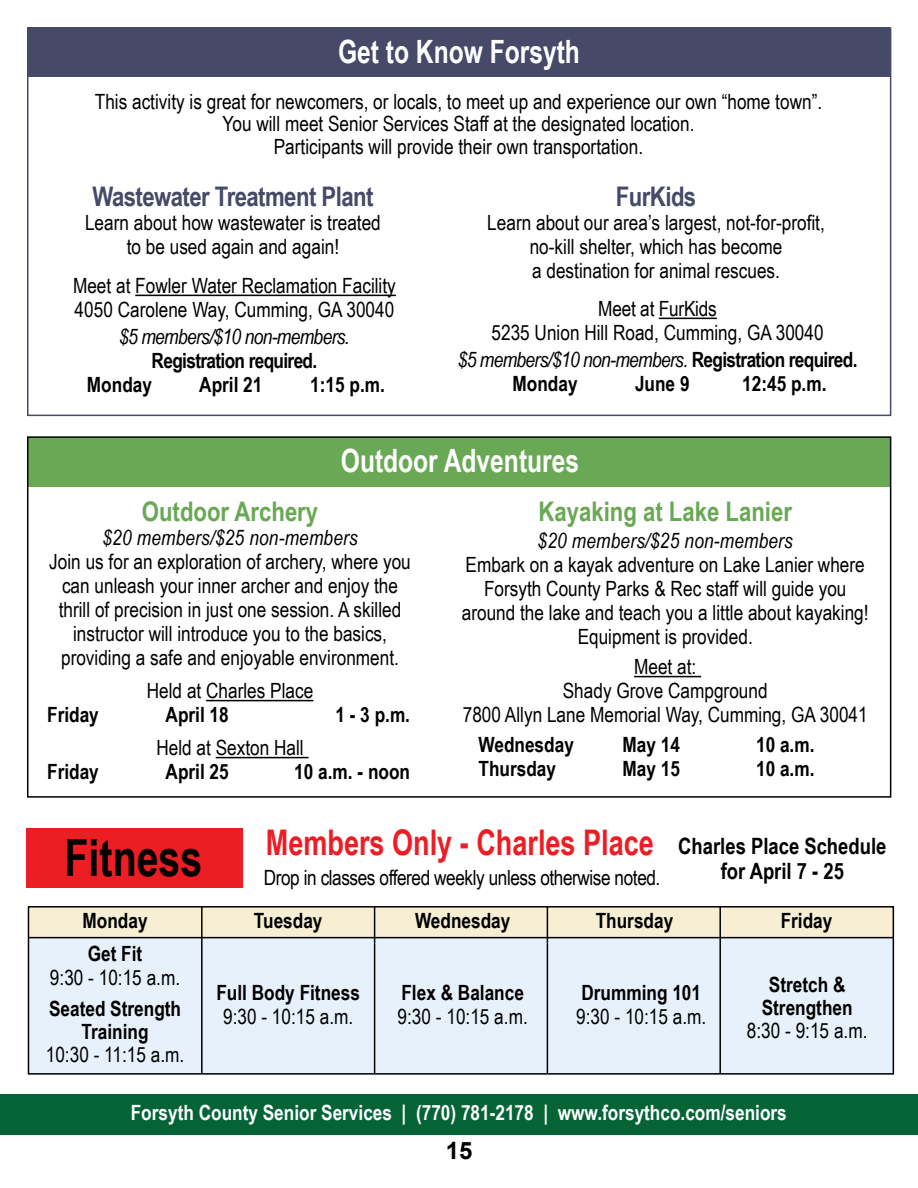
<style>
.page{position:relative;width:918px;height:1188px;background:#fff}
.page>*{position:absolute;margin:0;border:0;box-sizing:border-box;transform-origin:0 0}
.t1{font:700 51.3px "Arial Narrow";color:#000;scale:.93 1}
.t2{font:700 35.25px "Arial Narrow";color:#ed1d24;scale:.93 1}
.t3{font:700 32.1px "Arial Narrow";color:#fff;scale:.93 1}
.t4{font:700 27px "Arial Narrow";color:#69a854}
.t5{font:700 27px "Arial Narrow";letter-spacing:-.02em;color:#464967}
.t6{font:700 24px "Arial";color:#000}
.t7{font:700 22.5px/25.5px "Arial Narrow";color:#000;text-align:center}
.t8{font:21px/24px "Arial Narrow";color:#000;text-align:center}
.t9{font:700 21px/23.2px "Arial Narrow";color:#000;text-align:center}
.t10{font:700 21px "Arial Narrow";color:#fff}
.t11{font:italic 21px "Arial Narrow";letter-spacing:.01em;color:#000}
.t12{font:21px "Arial Narrow";letter-spacing:-.02em;color:#000}
.t13{font:700 21px/24px "Arial Narrow";letter-spacing:-.03em;color:#000}
.t14{font:italic 21px "Arial Narrow";letter-spacing:-.03em;color:#000}
.s1{font-weight:400;font-style:italic}
</style>
<div class="page">
<div style="left:0;top:1094px;width:918px;height:40px;background:#056436"></div>
<div style="left:28px;top:437px;width:862px;height:49px;background:#69a854"></div>
<div style="left:27px;top:436px;width:864px;height:362px;border:2px solid #000"></div>
<hr style="left:206px;top:700px;width:107px;height:1px;background:#000">
<hr style="left:216px;top:757px;width:93px;height:1px;background:#000">
<hr style="left:634px;top:676px;width:67px;height:1px;background:#000">
<hr style="left:135px;top:295px;width:261px;height:1px;background:#000">
<hr style="left:659px;top:318px;width:58px;height:1px;background:#000">
<div style="left:27px;top:829px;width:216px;height:59px;background:#ed1d24"></div>
<div style="left:30px;top:938px;width:864px;height:137px;background:#e7f1fb"></div>
<div style="left:30px;top:907px;width:863px;height:31px;background:#f7eed4"></div>
<hr style="left:201px;top:906px;width:2px;height:168px;background:#000">
<hr style="left:374px;top:906px;width:1px;height:168px;background:#000">
<hr style="left:547px;top:906px;width:1px;height:168px;background:#000">
<hr style="left:719px;top:906px;width:2px;height:168px;background:#000">
<hr style="left:29px;top:937px;width:865px;height:1px;background:#000">
<div style="left:28px;top:906px;width:866px;height:169px;border:2px solid #000"></div>
<div style="left:28px;top:27px;width:862px;height:50px;background:#464967"></div>
<h3 class="t3" style="left:338px;top:28px;width:262px">Get to Know Forsyth</h3>
<p class="t8" style="left:95px;top:89px;width:729px;line-height:22.5px">This activity is great for newcomers, or locals, to meet up and experience our own “home town”.<br>You will meet Senior Services Staff at the designated location.<br>Participants will provide their own transportation.</p>
<p class="t5" style="left:92px;top:176px;width:282px">Wastewater Treatment Plant</p>
<p class="t8" style="left:85px;top:210px;width:297px">Learn about how wastewater is treated to be used again and again!</p>
<p class="t8" style="left:73px;top:273px;width:324px;text-align:left">Meet at Fowler Water Reclamation Facility<br>4050 Carolene Way, Cumming, GA 30040</p>
<p class="t14" style="left:119px;top:322px;width:232px">$5 members/$10 non-members.</p>
<p class="t13" style="left:87px;top:348px;width:232px;text-indent:65px">Registration required.<br>Monday</p>
<p class="t5" style="left:616px;top:176px;width:82px">FurKids</p>
<p class="t8" style="left:487px;top:210px;width:339px">Learn about our area’s largest, not-for-profit, no-kill shelter, which has become<br>a destination for animal rescues.</p>
<p class="t8" style="left:492px;top:296px;width:334px">Meet at FurKids<br>5235 Union Hill Road, Cumming, GA 30040</p>
<p class="t9" style="left:513px;top:347px;width:346px;line-height:24px;text-align:left;text-indent:-55px"><span class="s1">$5 members/$10 non-members.</span> Registration required.<br>Monday</p>
<p class="t9" style="left:635px;top:371px;width:56px">June 9</p>
<p class="t9" style="left:742px;top:371px;width:86px">12:45 p.m.</p>
<p class="t9" style="left:199px;top:372px;width:65px">April 21</p>
<p class="t9" style="left:310px;top:372px;width:76px">1:15 p.m.</p>
<h3 class="t3" style="left:341px;top:436px;width:258px">Outdoor Adventures</h3>
<p class="t4" style="left:142px;top:491px;width:178px">Outdoor Archery</p>
<p class="t11" style="left:102px;top:523px;width:257px">$20 members/$25 non-members</p>
<p class="t8" style="left:49px;top:549px;width:363px">Join us for an exploration of archery, where you can unleash your inner archer and enjoy the thrill of precision in just one session. A skilled instructor will introduce you to the basics, providing a safe and enjoyable environment.</p>
<p class="t8" style="left:147px;top:678px;width:168px">Held at Charles Place</p>
<p class="t9" style="left:47px;top:702px;width:53px">Friday</p>
<p class="t9" style="left:166px;top:702px;width:65px">April 18</p>
<p class="t9" style="left:335px;top:702px;width:76px">1 - 3 p.m.</p>
<p class="t8" style="left:156px;top:735px;width:149px">Held at Sexton Hall</p>
<p class="t9" style="left:47px;top:759px;width:53px">Friday</p>
<p class="t9" style="left:166px;top:759px;width:65px">April 25</p>
<p class="t9" style="left:294px;top:759px;width:117px">10 a.m. - noon</p>
<p class="t4" style="left:539px;top:491px;width:255px">Kayaking at Lake Lanier</p>
<p class="t11" style="left:538px;top:526px;width:257px">$20 members/$25 non-members</p>
<p class="t8" style="left:462px;top:552px;width:408px">Embark on a kayak adventure on Lake Lanier where Forsyth County Parks &amp; Rec staff will guide you around the lake and teach you a little about kayaking!<br>Equipment is provided.</p>
<p class="t8" style="left:463px;top:654px;width:406px">Meet at:<br>Shady Grove Campground<br>7800 Allyn Lane Memorial Way, Cumming, GA 30041</p>
<p class="t9" style="left:479px;top:732px;width:97px">Wednesday</p>
<p class="t9" style="left:623px;top:732px;width:59px">May 14</p>
<p class="t9" style="left:756px;top:732px;width:60px">10 a.m.</p>
<p class="t9" style="left:479px;top:756px;width:79px">Thursday</p>
<p class="t9" style="left:623px;top:756px;width:59px">May 15</p>
<p class="t9" style="left:756px;top:756px;width:60px">10 a.m.</p>
<h1 class="t1" style="left:65px;top:819px;width:150px">Fitness</h1>
<h2 class="t2" style="left:266px;top:816px;width:419px">Members Only - Charles Place</h2>
<p class="t12" style="left:264px;top:863px;width:398px">Drop in classes offered weekly unless otherwise noted.</p>
<p class="t7" style="left:678px;top:832px;width:210px">Charles Place Schedule for April 7 - 25</p>
<p class="t9" style="left:83px;top:908px;width:67px">Monday</p>
<p class="t9" style="left:254px;top:908px;width:70px">Tuesday</p>
<p class="t9" style="left:415px;top:908px;width:97px">Wednesday</p>
<p class="t9" style="left:596px;top:908px;width:79px">Thursday</p>
<p class="t9" style="left:781px;top:908px;width:53px">Friday</p>
<p class="t9" style="left:88px;top:941px;width:56px">Get Fit</p>
<p class="t8" style="left:50px;top:965px;width:132px">9:30 - 10:15 a.m.</p>
<p class="t9" style="left:49px;top:996px;width:134px">Seated Strength<br>Training</p>
<p class="t8" style="left:46px;top:1042px;width:140px">10:30 - 11:15 a.m.</p>
<p class="t9" style="left:216px;top:980px;width:145px">Full Body Fitness</p>
<p class="t8" style="left:223px;top:1004px;width:132px">9:30 - 10:15 a.m.</p>
<p class="t9" style="left:401px;top:980px;width:124px">Flex &amp; Balance</p>
<p class="t8" style="left:398px;top:1004px;width:132px">9:30 - 10:15 a.m.</p>
<p class="t9" style="left:582px;top:980px;width:121px">Drumming 101</p>
<p class="t8" style="left:576px;top:1004px;width:132px">9:30 - 10:15 a.m.</p>
<p class="t9" style="left:762px;top:971px;width:92px">Stretch &amp;<br>Strengthen</p>
<p class="t8" style="left:747px;top:1018px;width:122px">8:30 - 9:15 a.m.</p>
<p class="t10" style="left:131px;top:1096px;width:658px">Forsyth County Senior Services | (770) 781-2178 | www.forsythco.com/seniors</p>
<p class="t6" style="left:446px;top:1134px;width:28px">15</p>
</div>
